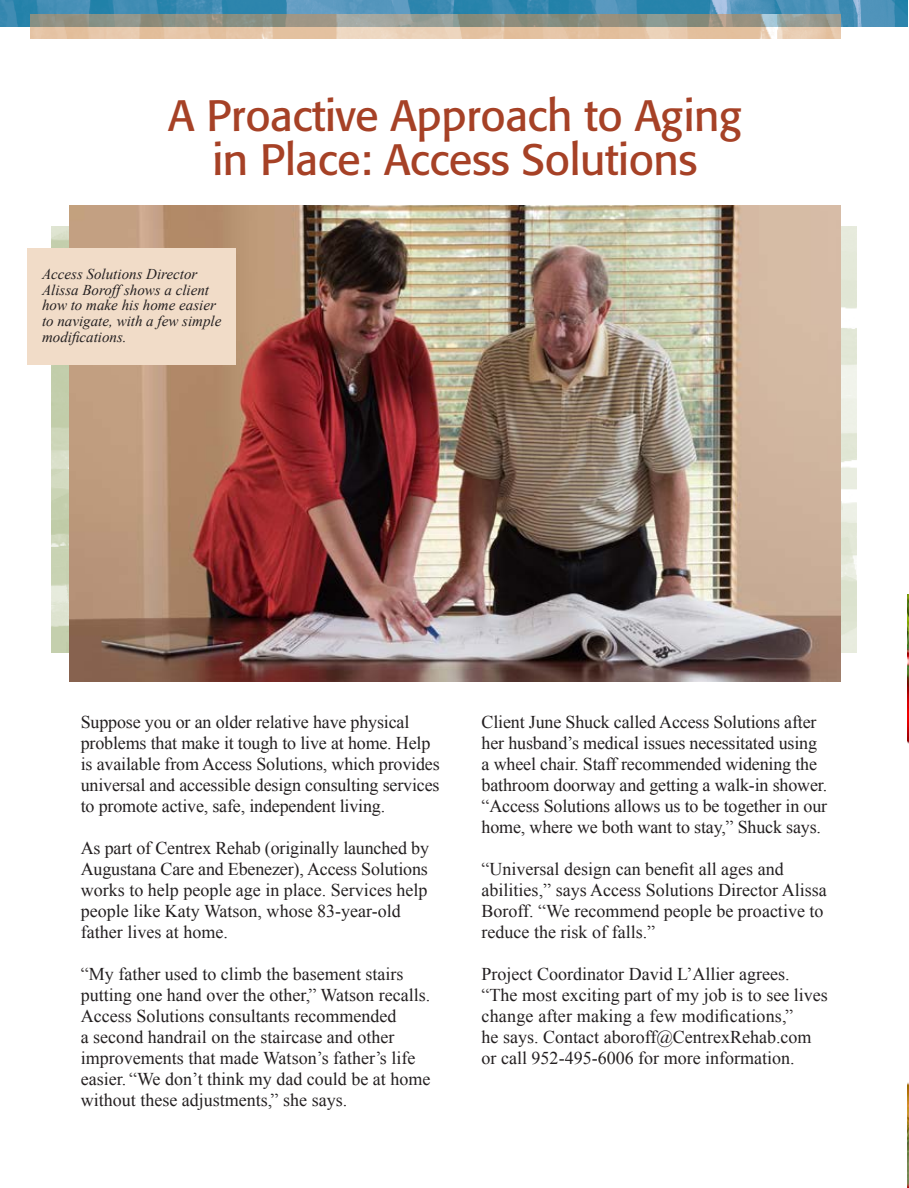
<style>
.page{position:relative;width:909px;height:1188px;background:#fff}
.page>*{position:absolute;margin:0;border:0;box-sizing:border-box;transform-origin:0 0}
.t1{font:43.5px "Formata";letter-spacing:-.01em;color:#a64126}
.t2{font:18px/21px "Times New Roman";color:#231f20}
.t3{font:italic 15px/15.8px "Times New Roman";color:#231f20}
</style>
<div class="page">
<img style="left:839px;top:226px;width:16px;height:426px">
<img style="left:69px;top:205px;width:770px;height:476px">
<div style="left:27px;top:248px;width:208px;height:116px;background:#f1dcc8"></div>
<img style="left:0;top:0;width:907px;height:26px">
<img style="left:30px;top:14px;width:809px;height:25px">
<img style="left:907px;top:594px;width:1px;height:149px">
<img style="left:907px;top:1082px;width:1px;height:106px">
<p class="t1" style="left:168px;top:89px;width:575px">A Proactive Approach to Aging</p>
<p class="t1" style="left:212px;top:133px;width:486px">in Place: Access Solutions</p>
<p class="t3" style="left:42px;top:266px;width:181px">Access Solutions Director<br>Alissa Boroff shows a client how to make his home easier to navigate, with a few simple modifications.</p>
<p class="t2" style="left:81px;top:711px;width:360px">Suppose you or an older relative have physical problems that make it tough to live at home. Help is available from Access Solutions, which provides universal and accessible design consulting services to promote active, safe, independent living.</p>
<p class="t2" style="left:81px;top:837px;width:349px">As part of Centrex Rehab (originally launched by Augustana Care and Ebenezer), Access Solutions works to help people age in place. Services help people like Katy Watson, whose 83-year-old father lives at home.</p>
<p class="t2" style="left:81px;top:963px;width:351px">“My father used to climb the basement stairs putting one hand over the other,” Watson recalls.<br>Access Solutions consultants recommended<br>a second handrail on the staircase and other improvements that made Watson’s father’s life easier. “We don’t think my dad could be at home without these adjustments,” she says.</p>
<p class="t2" style="left:481px;top:711px;width:337px">Client June Shuck called Access Solutions after her husband’s medical issues necessitated using</p>
<p class="t2" style="left:481px;top:753px;width:347px">a wheel chair. Staff recommended widening the bathroom doorway and getting a walk-in shower. “Access Solutions allows us to be together in our home, where we both want to stay,” Shuck says.</p>
<p class="t2" style="left:481px;top:858px;width:346px">“Universal design can benefit all ages and abilities,” says Access Solutions Director Alissa Boroff. “We recommend people be proactive to reduce the risk of falls.”</p>
<p class="t2" style="left:481px;top:963px;width:347px">Project Coordinator David L’Allier agrees. “The most exciting part of my job is to see lives change after making a few modifications,”<br>he says. Contact aboroff@CentrexRehab.com or call 952-495-6006 for more information.</p>
</div>
